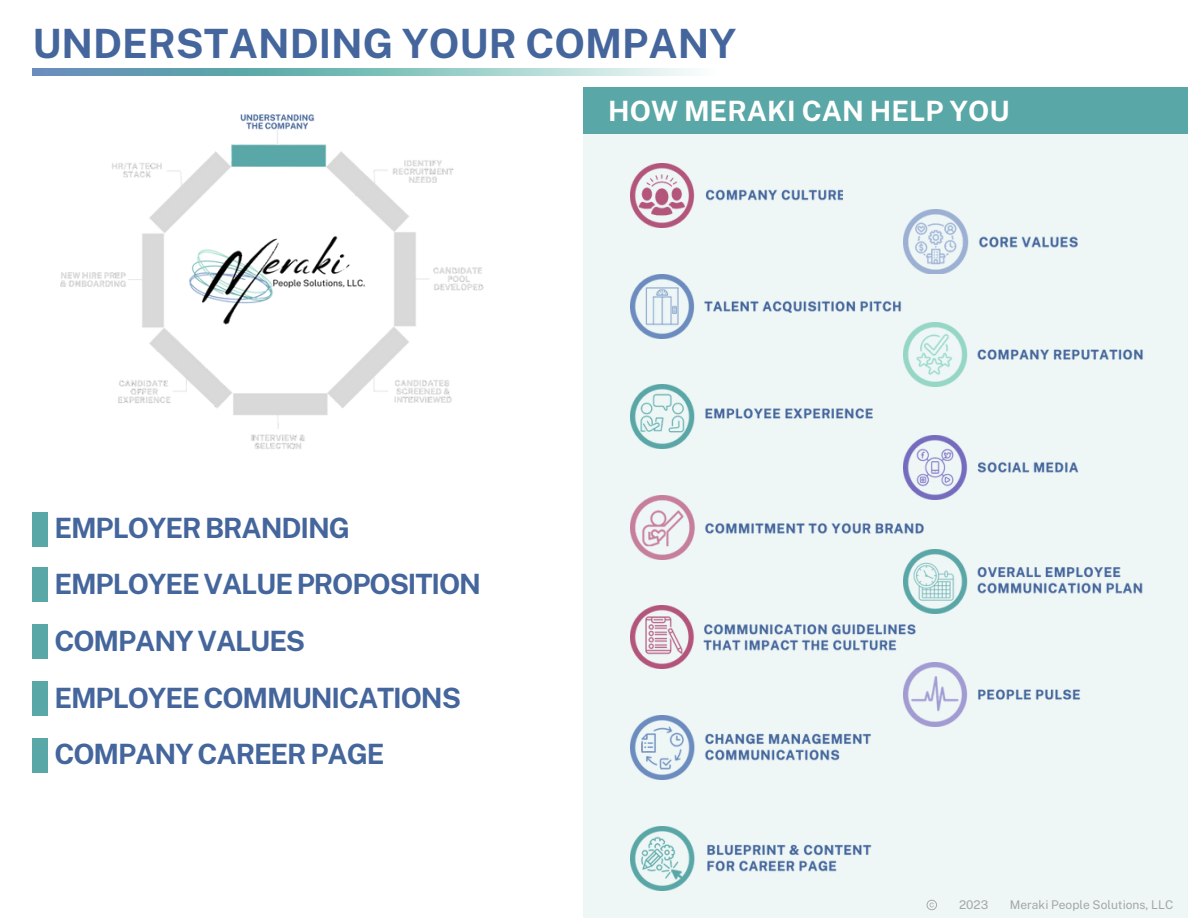
<style>
.page{position:relative;width:1188px;height:918px;background:#fff}
.page>*{position:absolute;margin:0;border:0;box-sizing:border-box;transform-origin:0 0}
.t1{font:700 40.35px "Public Sans";color:#44669c}
.t2{font:700 27.9px "Public Sans";letter-spacing:-.04em;color:#44669c}
.t3{font:700 27.9px "Public Sans";color:#fff}
.t4{font:12px "Public Sans";color:#a6a6a6}
</style>
<div class="page">
<div style="left:584px;top:87px;width:604px;height:831px;background:#eef6f6"></div>
<img style="left:60px;top:114px;width:424px;height:335px">
<div style="left:32px;top:512px;width:16px;height:35px;background:#5aa7a7"></div>
<div style="left:32px;top:568px;width:16px;height:34px;background:#5aa7a7"></div>
<div style="left:32px;top:624px;width:16px;height:35px;background:#5aa7a7"></div>
<div style="left:32px;top:681px;width:16px;height:35px;background:#5aa7a7"></div>
<div style="left:32px;top:738px;width:16px;height:35px;background:#5aa7a7"></div>
<img style="left:631px;top:274px;width:270px;height:64px">
<img style="left:631px;top:384px;width:242px;height:65px">
<img style="left:903px;top:323px;width:240px;height:64px">
<img style="left:903px;top:436px;width:176px;height:64px">
<img style="left:903px;top:662px;width:178px;height:64px">
<img style="left:631px;top:495px;width:301px;height:64px">
<img style="left:903px;top:209px;width:175px;height:65px">
<img style="left:631px;top:164px;width:211px;height:64px">
<img style="left:903px;top:549px;width:240px;height:64px">
<img style="left:631px;top:716px;width:240px;height:64px">
<img style="left:631px;top:606px;width:297px;height:63px">
<img style="left:631px;top:826px;width:241px;height:64px">
<div style="left:584px;top:87px;width:604px;height:46px;background:#5aa7a7"></div>
<img style="left:32px;top:68px;width:662px;height:7px">
<svg style="left:927px;top:900px;width:10px;height:10px"></svg>
<p class="t1" style="left:32px;top:20px;width:706px">UNDERSTANDING YOUR COMPANY</p>
<p class="t3" style="left:608px;top:94px;width:403px">HOW MERAKI CAN HELP YOU</p>
<p class="t2" style="left:54px;top:511px;width:297px">EMPLOYER BRANDING</p>
<p class="t2" style="left:54px;top:567px;width:428px">EMPLOYEE VALUE PROPOSITION</p>
<p class="t2" style="left:54px;top:624px;width:252px">COMPANY VALUES</p>
<p class="t2" style="left:54px;top:681px;width:408px">EMPLOYEE COMMUNICATIONS</p>
<p class="t2" style="left:54px;top:738px;width:332px">COMPANY CAREER PAGE</p>
<p class="t4" style="left:959px;top:898px;width:31px">2023</p>
<p class="t4" style="left:1010px;top:898px;width:165px">Meraki People Solutions, LLC</p>
</div>
